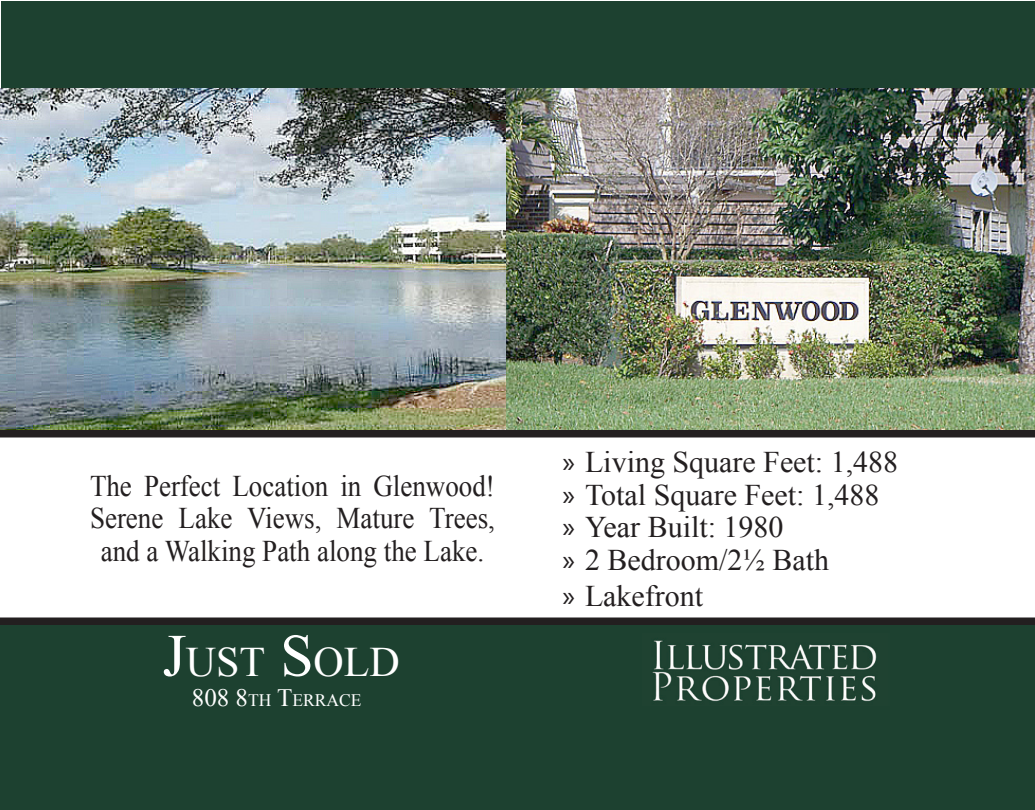
<style>
.page{position:relative;width:1035px;height:810px;background:#fff}
.page>*{position:absolute;margin:0;border:0;box-sizing:border-box;transform-origin:0 0}
.t1{font:42px "Times New Roman";color:#fff}
.t2{font:30px "Times New Roman";color:#231f20}
.t3{font:30px/32.5px "Times New Roman";color:#231f20;text-align:center;scale:.9 1}
.t4{font:17.5px "Times New Roman";color:#fff}
.s1{font-size:60px}
.s2{font-size:25px}
.s3{font-family:"Myriad Pro"}
</style>
<div class="page">
<div style="left:1px;top:1px;width:1034px;height:809px;background:#1d4130"></div>
<img style="left:500px;top:88px;width:535px;height:342px">
<img style="left:0;top:89px;width:505px;height:341px">
<div style="left:0;top:624px;width:1035px;height:186px;background:#1d4130"></div>
<img style="left:652px;top:640px;width:225px;height:61px">
<svg style="left:0;top:430px;width:1035px;height:195px;background:#eeeded"></svg>
<p class="t3" style="left:90px;top:469px;width:452px">The Perfect Location in Glenwood!<br>Serene Lake Views, Mature Trees, and a Walking Path along the Lake.</p>
<p class="t1" style="left:163px;top:633px;width:239px"><span class="s1">J</span>ust <span class="s1">S</span> old</p>
<p class="t4" style="left:192px;top:688px;width:171px"><span class="s2">808 8</span>th <span class="s2">T</span>errace</p>
<p class="t2" style="left:562px;top:442px;width:337px"><span class="s3">»</span> Living Square Feet: 1,488</p>
<p class="t2" style="left:562px;top:474px;width:319px"><span class="s3">»</span> Total Square Feet: 1,488</p>
<p class="t2" style="left:562px;top:507px;width:223px"><span class="s3">»</span> Year Built: 1980</p>
<p class="t2" style="left:562px;top:539px;width:268px"><span class="s3">»</span> 2 Bedroom/2½ Bath</p>
<p class="t2" style="left:562px;top:575px;width:142px"><span class="s3">»</span> Lakefront</p>
</div>
